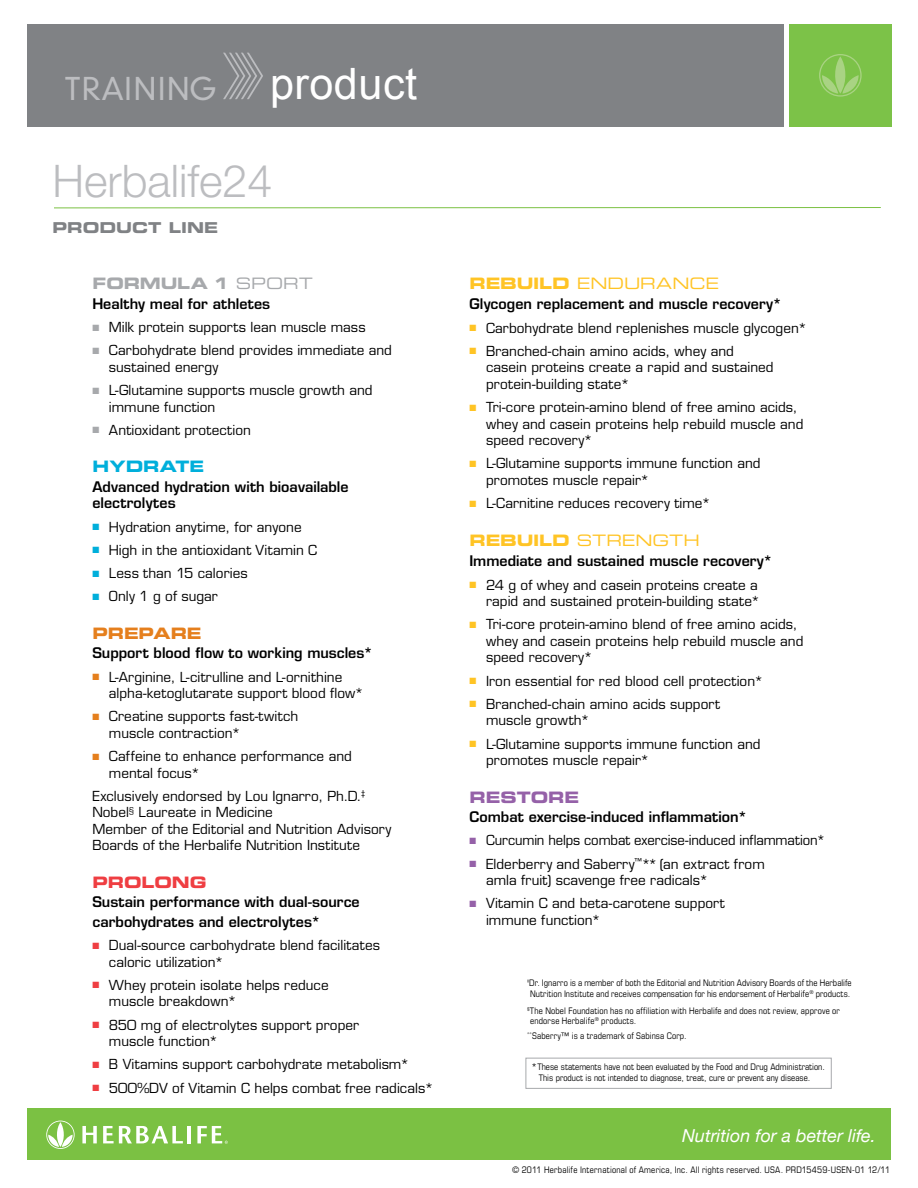
<style>
.page{position:relative;width:918px;height:1188px;background:#fff}
.page>*{position:absolute;margin:0;border:0;box-sizing:border-box;transform-origin:0 0}
.t1{font:300 45px "Helvetica Neue LTW1 G";color:#bcbdc0}
.t2{font:300 30.45px "DIN Neuzeit Grotesk Std";letter-spacing:.04em;color:#bcbdc0}
.t3{font:italic 17.85px "Helvetica Neue";color:#fff}
.t4{font:15.75px "Eurostile LT Std Ex 2";color:#ffc425}
.t5{font:15.75px "Eurostile LT Std Bold Ex 2";letter-spacing:-.01em;color:#a7a9ac}
.t6{font:15.75px "Eurostile LT Std Bold Ex 2";letter-spacing:.01em;color:#00afdb}
.t7{font:15.75px "Eurostile LT Std Bold Ex 2";letter-spacing:-.015em;color:#e57f1d}
.t8{font:15.75px "Eurostile LT Std Bold Ex 2";letter-spacing:-.005em;color:#ef3e42}
.t9{font:15.75px "Eurostile LT Std Bold Ex 2";letter-spacing:-.005em;color:#9561a8}
.t10{font:15px "Eurostile LT Std Bold Ex 2";color:#808285}
.t11{font:600 14.25px/16.5px "Eurostile LT Std";color:#000}
.t12{font:13.5px/16.5px "Eurostile LT Std";letter-spacing:.005em;color:#000}
.t13{font:condensed 9px/10.5px "Eurostile LT Std";letter-spacing:.005em;color:#000}
.t14{font:condensed 9px "Eurostile LT Std";letter-spacing:.025em;color:#000}
.s1{font-family:"Arial";font-weight:400;font-size:43.2px;color:#fff}
.s2{font-family:"Eurostile LT Std Ex 2"}
.s3{color:#a7a9ac}
.s4{color:#00afdb}
.s5{color:#e57f1d}
.s6{color:#ef3e42}
.s7{font-family:"Eurostile LT Std Bold Ex 2"}
.s8{color:#ffc425}
.s9{color:#9561a8}
.s10{font-stretch:normal}
</style>
<div class="page">
<div style="left:28px;top:24px;width:756px;height:103px;background:#808285"></div>
<svg style="left:223px;top:53px;width:40px;height:46px"></svg>
<div style="left:789px;top:24px;width:103px;height:103px;background:#7cc248"></div>
<svg style="left:819px;top:54px;width:43px;height:43px"></svg>
<div style="left:27px;top:1109px;width:864px;height:51px;background:#7bc143"></div>
<svg style="left:82px;top:1126px;width:15px;height:17px"></svg>
<svg style="left:103px;top:1126px;width:80px;height:17px"></svg>
<hr style="left:188px;top:1126px;width:3px;height:17px;background:#fff">
<svg style="left:46px;top:1121px;width:29px;height:28px"></svg>
<svg style="left:197px;top:1126px;width:31px;height:18px"></svg>
<div style="left:526px;top:1058px;width:306px;height:31px;border:1px solid #a7a9ac"></div>
<hr style="left:54px;top:207px;width:827px;height:1px;background:#7bc143">
<h2 class="t2" style="left:65px;top:71px;width:354px">TRAINING <span class="s1">product</span></h2>
<h1 class="t1" style="left:52px;top:153px;width:222px">Herbalife24</h1>
<p class="t10" style="left:52px;top:217px;width:167px">PRODUCT LINE</p>
<p class="t5" style="left:92px;top:273px;width:222px">FORMULA 1 <span class="s2">SPORT</span></p>
<p class="t11" style="left:92px;top:295px;width:179px">Healthy meal for athletes</p>
<p class="t12" style="left:92px;top:319px;width:275px"><span class="s3">■</span> Milk protein supports lean muscle mass</p>
<p class="t12" style="left:109px;top:342px;width:285px;text-indent:-17px"><span class="s3">■</span> Carbohydrate blend provides immediate and sustained energy</p>
<p class="t12" style="left:109px;top:382px;width:265px;text-indent:-17px"><span class="s3">■</span> L-Glutamine supports muscle growth and immune function</p>
<p class="t12" style="left:92px;top:422px;width:160px"><span class="s3">■</span> Antioxidant protection</p>
<p class="t6" style="left:92px;top:456px;width:113px">HYDRATE</p>
<p class="t11" style="left:92px;top:478px;width:258px">Advanced hydration with bioavailable electrolytes</p>
<p class="t12" style="left:92px;top:519px;width:211px"><span class="s4">■</span> Hydration anytime, for anyone</p>
<p class="t12" style="left:92px;top:542px;width:226px"><span class="s4">■</span> High in the antioxidant Vitamin C</p>
<p class="t12" style="left:92px;top:565px;width:157px"><span class="s4">■</span> Less than 15 calories</p>
<p class="t12" style="left:92px;top:588px;width:127px"><span class="s4">■</span> Only 1 g of sugar</p>
<p class="t7" style="left:92px;top:622px;width:111px">PREPARE</p>
<p class="t11" style="left:92px;top:645px;width:282px">Support blood flow to working muscles*</p>
<p class="t12" style="left:109px;top:669px;width:256px;text-indent:-17px"><span class="s5">■</span> L-Arginine, L-citrulline and L-ornithine alpha-ketoglutarate support blood flow*</p>
<p class="t12" style="left:109px;top:708px;width:191px;text-indent:-17px"><span class="s5">■</span> Creatine supports fast-twitch muscle contraction*</p>
<p class="t12" style="left:109px;top:748px;width:244px;text-indent:-16px"><span class="s5">■</span> Caffeine to enhance performance and mental focus*</p>
<p class="t12" style="left:92px;top:788px;width:300px">Exclusively endorsed by Lou Ignarro, Ph.D.<sup>‡ </sup>Nobel<sup>§</sup> Laureate in Medicine<br>Member of the Editorial and Nutrition Advisory Boards of the Herbalife Nutrition Institute</p>
<p class="t8" style="left:92px;top:871px;width:115px">PROLONG</p>
<p class="t11" style="left:92px;top:892px;width:269px;line-height:19.5px">Sustain performance with dual-source carbohydrates and electrolytes*</p>
<p class="t12" style="left:109px;top:937px;width:273px;text-indent:-16px"><span class="s6">■</span> Dual-source carbohydrate blend facilitates caloric utilization*</p>
<p class="t12" style="left:109px;top:977px;width:221px;text-indent:-17px"><span class="s6">■</span> Whey protein isolate helps reduce muscle breakdown*</p>
<p class="t12" style="left:109px;top:1017px;width:252px;text-indent:-17px"><span class="s6">■</span> 850 mg of electrolytes support proper muscle function*</p>
<p class="t12" style="left:92px;top:1056px;width:319px"><span class="s6">■</span> B Vitamins support carbohydrate metabolism*</p>
<p class="t12" style="left:92px;top:1080px;width:343px"><span class="s6">■</span> 500%DV of Vitamin C helps combat free radicals*</p>
<p class="t4" style="left:470px;top:272px;width:251px"><span class="s7">REBUILD</span> ENDURANCE</p>
<p class="t11" style="left:470px;top:296px;width:314px">Glycogen replacement and muscle recovery*</p>
<p class="t12" style="left:470px;top:320px;width:339px"><span class="s8">■</span> Carbohydrate blend replenishes muscle glycogen*</p>
<p class="t12" style="left:486px;top:343px;width:289px;text-indent:-16px"><span class="s8">■</span> Branched-chain amino acids, whey and casein proteins create a rapid and sustained protein-building state*</p>
<p class="t12" style="left:486px;top:399px;width:319px;text-indent:-16px"><span class="s8">■</span> Tri-core protein-amino blend of free amino acids, whey and casein proteins help rebuild muscle and speed recovery*</p>
<p class="t12" style="left:486px;top:455px;width:276px;text-indent:-17px"><span class="s8">■</span> L-Glutamine supports immune function and promotes muscle repair*</p>
<p class="t12" style="left:470px;top:495px;width:243px"><span class="s8">■</span> L-Carnitine reduces recovery time*</p>
<p class="t4" style="left:470px;top:529px;width:232px"><span class="s7">REBUILD</span> STRENGTH</p>
<p class="t11" style="left:470px;top:553px;width:305px">Immediate and sustained muscle recovery*</p>
<p class="t12" style="left:470px;top:576px;width:292px;text-align:right"><span class="s8">■</span> 24 g of whey and casein proteins create a rapid and sustained protein-building state*</p>
<p class="t12" style="left:486px;top:616px;width:319px;text-indent:-16px"><span class="s8">■</span> Tri-core protein-amino blend of free amino acids, whey and casein proteins help rebuild muscle and speed recovery*</p>
<p class="t12" style="left:470px;top:672px;width:295px"><span class="s8">■</span> Iron essential for red blood cell protection*</p>
<p class="t12" style="left:486px;top:696px;width:235px;text-indent:-17px"><span class="s8">■</span> Branched-chain amino acids support muscle growth*</p>
<p class="t12" style="left:486px;top:735px;width:276px;text-indent:-17px"><span class="s8">■</span> L-Glutamine supports immune function and promotes muscle repair*</p>
<p class="t9" style="left:470px;top:786px;width:111px">RESTORE</p>
<p class="t11" style="left:470px;top:809px;width:279px">Combat exercise-induced inflammation*</p>
<p class="t12" style="left:470px;top:832px;width:357px"><span class="s9">■</span> Curcumin helps combat exercise-induced inflammation*</p>
<p class="t12" style="left:486px;top:855px;width:280px;text-indent:-16px"><span class="s9">■</span> Elderberry and Saberry<sup>™</sup>** (an extract from amla fruit) scavenge free radicals*</p>
<p class="t12" style="left:486px;top:895px;width:240px;text-indent:-17px"><span class="s9">■</span> Vitamin C and beta-carotene support immune function*</p>
<p class="t13" style="left:527px;top:978px;width:326px;text-align:center"><sup>‡</sup>Dr. Ignarro is a member of both the Editorial and Nutrition Advisory Boards of the Herbalife<br>Nutrition Institute and receives compensation for his endorsement of Herbalife<sup>®</sup> products.</p>
<p class="t13" style="left:530px;top:1005px;width:311px;text-indent:-3px"><sup>§</sup>The Nobel Foundation has no affiliation with Herbalife and does not review, approve or endorse Herbalife<sup>®</sup> products.</p>
<p class="t13" style="left:527px;top:1030px;width:161px"><sup>**</sup>Saberry™ is a trademark of Sabinsa Corp.</p>
<p class="t13" style="left:539px;top:1062px;width:288px;text-indent:-7px"><span class="s10">*</span>These statements have not been evaluated by the Food and Drug Administration.<br>This product is not intended to diagnose, treat, cure or prevent any disease.</p>
<h3 class="t3" style="left:682px;top:1125px;width:195px">Nutrition for a better life.</h3>
<p class="t14" style="left:512px;top:1164px;width:380px">© 2011 Herbalife International of America, Inc. All rights reserved. USA. PRD15459-USEN-01 12/11</p>
</div>
